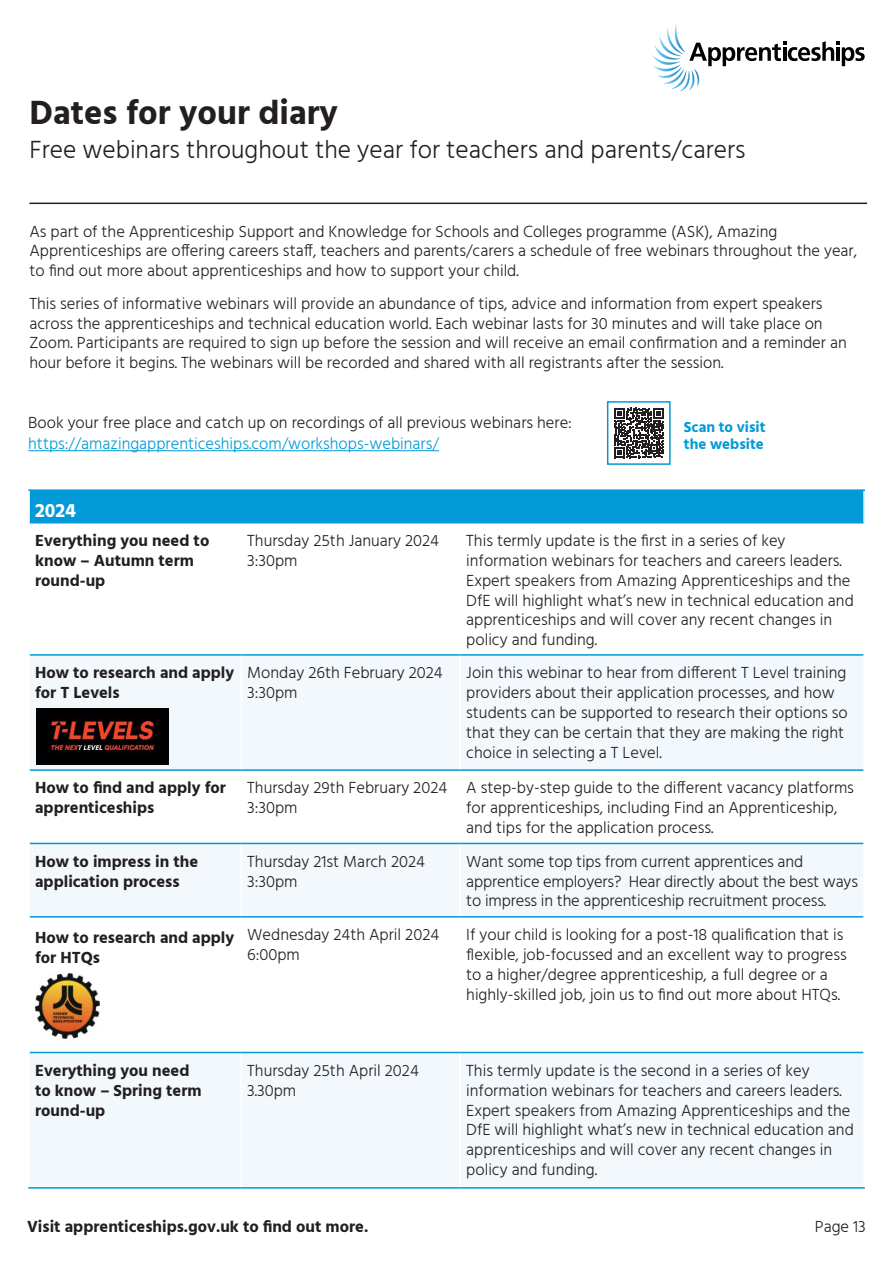
<style>
.page{position:relative;width:893px;height:1263px;background:#fff}
.page>*{position:absolute;margin:0;border:0;box-sizing:border-box;transform-origin:0 0}
.t1{font:700 34.5px "Hind";color:#231f20}
.t2{font:300 25.5px "Hind";color:#231f20}
.t3{font:700 19.5px "Hind";color:#fff}
.TOC_body_text{font:300 16.5px/19.8px "Hind";color:#231f20}
.t4{font:700 16.5px/19.8px "Hind";color:#231f20}
.t5{font:700 15px/16.5px "Hind";color:#0199d7}
.s1{color:#0199d7}
</style>
<div class="page">
<hr style="left:29px;top:203px;width:838px;height:1px;background:#231f20">
<hr style="left:28px;top:450px;width:411px;height:1px;background:#0199d7">
<svg style="left:614px;top:408px;width:50px;height:50px"></svg>
<div style="left:607px;top:401px;width:64px;height:64px;border:2px solid #0199d7"></div>
<svg style="left:652px;top:23px;width:213px;height:68px"></svg>
<hr style="left:836px;top:47px;width:4px;height:14px;background:#000001">
<div style="left:29px;top:490px;width:835px;height:33px;background:#0199d7"></div>
<svg style="left:30px;top:656px;width:833px;height:531px;fill:#f2f8fc"></svg>
<hr style="left:28px;top:491px;width:2px;height:32px;background:#fff">
<hr style="left:863px;top:491px;width:2px;height:32px;background:#fff">
<hr style="left:241px;top:656px;width:1px;height:113px;background:#fff">
<hr style="left:459px;top:656px;width:2px;height:113px;background:#fff">
<hr style="left:241px;top:771px;width:1px;height:72px;background:#fff">
<hr style="left:459px;top:771px;width:2px;height:72px;background:#fff">
<hr style="left:241px;top:844px;width:1px;height:72px;background:#fff">
<hr style="left:459px;top:844px;width:2px;height:72px;background:#fff">
<hr style="left:241px;top:917px;width:1px;height:135px;background:#fff">
<hr style="left:459px;top:917px;width:2px;height:135px;background:#fff">
<hr style="left:241px;top:1053px;width:1px;height:134px;background:#fff">
<hr style="left:459px;top:1053px;width:2px;height:134px;background:#fff">
<hr style="left:28px;top:1187px;width:213px;height:1px;background:#0199d7">
<hr style="left:241px;top:1187px;width:219px;height:1px;background:#0199d7">
<hr style="left:460px;top:1187px;width:405px;height:1px;background:#0199d7">
<hr style="left:30px;top:654px;width:211px;height:2px;background:#0199d7">
<hr style="left:30px;top:769px;width:211px;height:2px;background:#0199d7">
<hr style="left:30px;top:843px;width:211px;height:1px;background:#0199d7">
<hr style="left:241px;top:654px;width:219px;height:2px;background:#0199d7">
<hr style="left:460px;top:654px;width:403px;height:2px;background:#0199d7">
<hr style="left:241px;top:769px;width:219px;height:2px;background:#0199d7">
<hr style="left:460px;top:769px;width:403px;height:2px;background:#0199d7">
<hr style="left:241px;top:843px;width:219px;height:1px;background:#0199d7">
<hr style="left:460px;top:843px;width:403px;height:1px;background:#0199d7">
<hr style="left:30px;top:916px;width:211px;height:1px;background:#0199d7">
<hr style="left:30px;top:1052px;width:211px;height:1px;background:#0199d7">
<hr style="left:241px;top:916px;width:219px;height:1px;background:#0199d7">
<hr style="left:460px;top:916px;width:403px;height:1px;background:#0199d7">
<hr style="left:241px;top:1052px;width:219px;height:1px;background:#0199d7">
<hr style="left:460px;top:1052px;width:403px;height:1px;background:#0199d7">
<hr style="left:28px;top:489px;width:213px;height:2px;background:#0199d7">
<hr style="left:241px;top:489px;width:219px;height:2px;background:#0199d7">
<hr style="left:460px;top:489px;width:405px;height:2px;background:#0199d7">
<img style="left:37px;top:708px;width:131px;height:56px">
<p class="t1" style="left:29px;top:91px;width:310px">Dates for your diary</p>
<p class="t2" style="left:29px;top:133px;width:717px">Free webinars throughout the year for teachers and parents/carers</p>
<p class="TOC_body_text" style="left:29px;top:222px;width:829px">As part of the Apprenticeship Support and Knowledge for Schools and Colleges programme (ASK), Amazing<br>Apprenticeships are offering careers staff, teachers and parents/carers a schedule of free webinars throughout the year, to find out more about apprenticeships and how to support your child.</p>
<p class="TOC_body_text" style="left:29px;top:294px;width:819px">This series of informative webinars will provide an abundance of tips, advice and information from expert speakers across the apprenticeships and technical education world. Each webinar lasts for 30 minutes and will take place on Zoom. Participants are required to sign up before the session and will receive an email confirmation and a reminder an hour before it begins. The webinars will be recorded and shared with all registrants after the session.</p>
<p class="TOC_body_text" style="left:28px;top:413px;width:545px;line-height:21px">Book your free place and catch up on recordings of all previous webinars here: <span class="s1">https://amazingapprenticeships.com/workshops-webinars/</span></p>
<p class="t5" style="left:684px;top:419px;width:83px">Scan to visit the website</p>
<p class="t3" style="left:35px;top:499px;width:43px">2024</p>
<p class="t4" style="left:35px;top:530px;width:176px">Everything you need to know – Autumn term round-up</p>
<p class="TOC_body_text" style="left:247px;top:532px;width:193px">Thursday 25th January 2024</p>
<p class="TOC_body_text" style="left:247px;top:551px;width:52px">3:30pm</p>
<p class="t4" style="left:35px;top:663px;width:201px">How to research and apply for T Levels</p>
<p class="TOC_body_text" style="left:247px;top:664px;width:197px">Monday 26th February 2024</p>
<p class="TOC_body_text" style="left:247px;top:684px;width:52px">3:30pm</p>
<p class="t4" style="left:35px;top:778px;width:192px">How to find and apply for apprenticeships</p>
<p class="TOC_body_text" style="left:247px;top:779px;width:201px">Thursday 29th February 2024</p>
<p class="TOC_body_text" style="left:247px;top:799px;width:52px">3:30pm</p>
<p class="t4" style="left:35px;top:851px;width:165px">How to impress in the application process</p>
<p class="TOC_body_text" style="left:247px;top:852px;width:179px">Thursday 21st March 2024</p>
<p class="TOC_body_text" style="left:247px;top:872px;width:52px">3:30pm</p>
<p class="t4" style="left:35px;top:928px;width:201px">How to research and apply for HTQs</p>
<p class="TOC_body_text" style="left:247px;top:926px;width:193px">Wednesday 24th April 2024</p>
<p class="TOC_body_text" style="left:247px;top:945px;width:54px">6:00pm</p>
<p class="TOC_body_text" style="left:466px;top:532px;width:389px">This termly update is the first in a series of key information webinars for teachers and careers leaders.<br>Expert speakers from Amazing Apprenticeships and the DfE will highlight what’s new in technical education and apprenticeships and will cover any recent changes in policy and funding.</p>
<p class="TOC_body_text" style="left:466px;top:664px;width:383px">Join this webinar to hear from different T Level training providers about their application processes, and how students can be supported to research their options so that they can be certain that they are making the right choice in selecting a T Level.</p>
<p class="TOC_body_text" style="left:466px;top:779px;width:389px">A step-by-step guide to the different vacancy platforms for apprenticeships, including Find an Apprenticeship, and tips for the application process.</p>
<p class="TOC_body_text" style="left:466px;top:852px;width:393px">Want some top tips from current apprentices and apprentice employers? Hear directly about the best ways to impress in the apprenticeship recruitment process.</p>
<p class="TOC_body_text" style="left:466px;top:926px;width:382px">If your child is looking for a post-18 qualification that is flexible, job-focussed and an excellent way to progress to a higher/degree apprenticeship, a full degree or a highly-skilled job, join us to find out more about HTQs.</p>
<p class="t4" style="left:35px;top:1060px;width:168px">Everything you need to know – Spring term round-up</p>
<p class="TOC_body_text" style="left:247px;top:1061px;width:173px">Thursday 25th April 2024</p>
<p class="TOC_body_text" style="left:247px;top:1081px;width:50px">3.30pm</p>
<p class="t4" style="left:27px;top:1217px;width:343px">Visit apprenticeships.gov.uk to find out more.</p>
<p class="TOC_body_text" style="left:466px;top:1061px;width:389px">This termly update is the second in a series of key information webinars for teachers and careers leaders.<br>Expert speakers from Amazing Apprenticeships and the DfE will highlight what’s new in technical education and apprenticeships and will cover any recent changes in policy and funding.</p>
<p class="TOC_body_text" style="left:815px;top:1218px;width:53px">Page 13</p>
</div>
